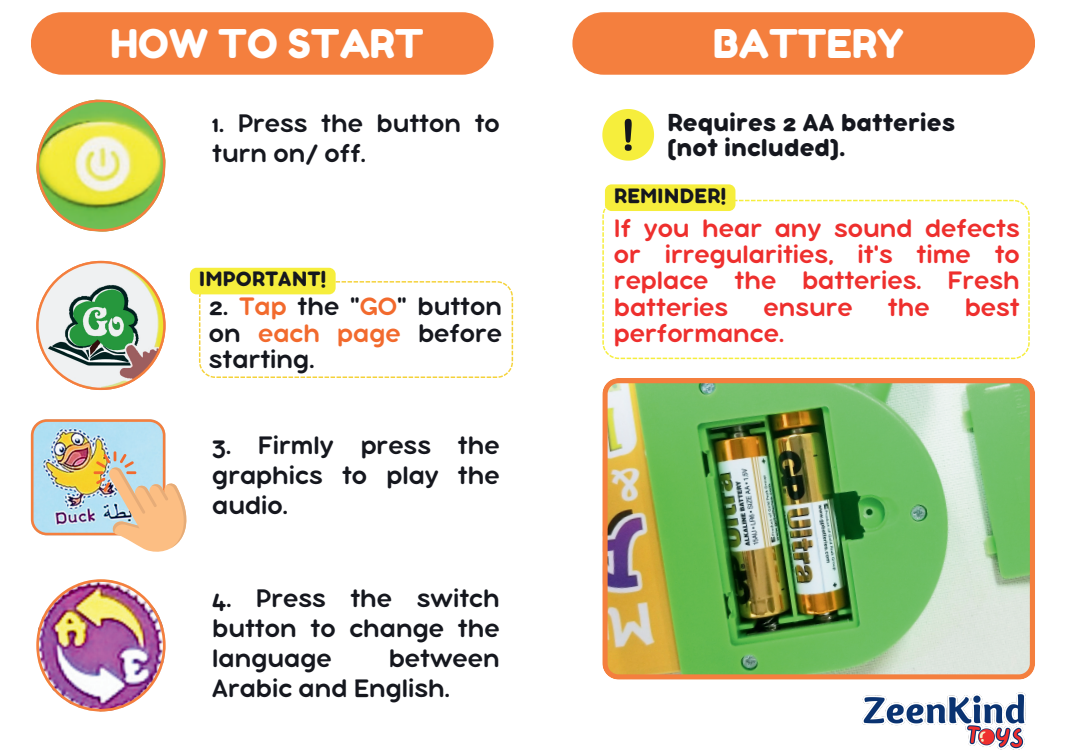
<style>
.page{position:relative;width:1070px;height:756px;background:#fff}
.page>*{position:absolute;margin:0;border:0;box-sizing:border-box;transform-origin:0 0}
.t1{font:39.5px "Fredoka One";color:#fff}
.t2{font:27.5px/30px "Bubbleboddy Neue";color:#15171e;text-align:justify}
.t3{font:27.5px/26.2px "Bubbleboddy Neue";color:#ee2f2d;text-align:justify}
.t4{font:700 26.5px/25.1px "Bubbleboddy Neue";color:#15171e}
.t5{font:700 22.5px "Bubbleboddy Neue";color:#15171e}
.s1{color:#f26a2d}
</style>
<div class="page">
<div style="left:31px;top:12px;width:462px;height:63px;background:#f47f3e;border-radius:31px"></div>
<img style="left:31px;top:419px;width:156px;height:133px">
<svg style="left:36px;top:261px;width:129px;height:129px"></svg>
<img style="left:39px;top:263px;width:124px;height:125px;border-radius:50%">
<img style="left:36px;top:579px;width:129px;height:133px">
<img style="left:602px;top:378px;width:432px;height:302px">
<div style="left:572px;top:12px;width:462px;height:63px;background:#f47f3e;border-radius:31px"></div>
<img style="left:862px;top:692px;width:164px;height:58px">
<svg style="left:602px;top:109px;width:52px;height:52px"></svg>
<svg style="left:602px;top:200px;width:427px;height:159px"></svg>
<div style="left:604px;top:184px;width:131px;height:27px;background:#f6ee3c;border-radius:7px"></div>
<svg style="left:199px;top:281px;width:314px;height:97px"></svg>
<div style="left:190px;top:268px;width:145px;height:26px;background:#f6ee3c;border-radius:7px"></div>
<svg style="left:36px;top:99px;width:130px;height:133px"></svg>
<h1 class="t1" style="left:110px;top:20px;width:315px">HOW TO START</h1>
<h1 class="t1" style="left:713px;top:20px;width:192px">BATTERY</h1>
<p class="t2" style="left:212px;top:108px;width:289px">1. Press the button to turn on/ off.</p>
<p class="t5" style="left:199px;top:266px;width:129px">IMPORTANT!</p>
<p class="t2" style="left:209px;top:294px;width:295px;line-height:26.2px">2. <span class="s1">Tap</span> the "<span class="s1">GO</span>" button on <span class="s1">each page</span> before starting.</p>
<p class="t2" style="left:212px;top:430px;width:289px">3. Firmly press the graphics to play the audio.</p>
<p class="t2" style="left:212px;top:584px;width:289px">4. Press the switch button to change the language</p>
<p class="t2" style="left:212px;top:644px;width:289px;text-indent:176px">between<br>Arabic and English.</p>
<p class="t4" style="left:667px;top:110px;width:289px">Requires 2 AA batteries (not included).</p>
<p class="t5" style="left:613px;top:182px;width:114px">REMINDER!</p>
<p class="t3" style="left:613px;top:215px;width:407px">If you hear any sound defects or irregularities, it's time to replace the batteries. Fresh batteries</p>
<p class="t3" style="left:763px;top:294px;width:91px">ensure</p>
<p class="t3" style="left:887px;top:294px;width:43px">the</p>
<p class="t3" style="left:964px;top:294px;width:56px">best</p>
<p class="t3" style="left:613px;top:320px;width:171px">performance.</p>
</div>
